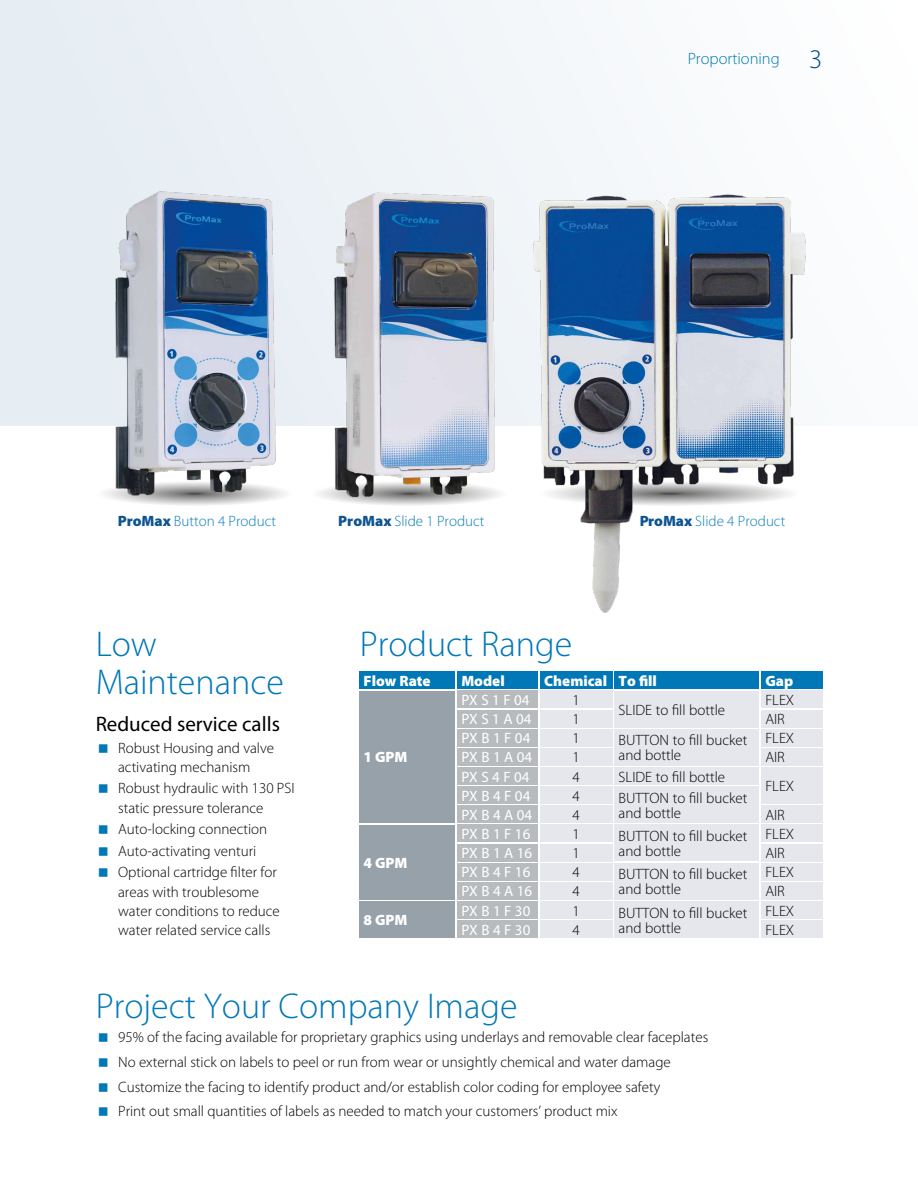
<style>
.page{position:relative;width:918px;height:1188px;background:#fff}
.page>*{position:absolute;margin:0;border:0;box-sizing:border-box;transform-origin:0 0}
.t1{font:300 36px/37.3px "Myriad Pro";color:#0078b7}
.t2{font:21px "Myriad Pro";color:#000}
.t3{font:300 16.5px "Myriad Pro";color:#0079b2}
.t4{font:300 15px/19.2px "Myriad Pro";color:#000}
.t5{font:15px/19.2px "Myriad Pro";color:#fff}
.t6{font:300 15px "Myriad Pro";color:#0078b7}
.t7{font:900 15px "Myriad Pro";color:#fff}
.s1{font-size:27px;color:#004988}
.s2{font-weight:900;color:#004b8b}
</style>
<div class="page">
<div style="left:0;top:0;width:918px;height:425px;background:#f0f5f8"></div>
<div style="left:457px;top:672px;width:81px;height:17px;background:#0078b7"></div>
<div style="left:457px;top:691px;width:81px;height:17px;background:#b8bbbe"></div>
<div style="left:457px;top:710px;width:81px;height:17px;background:#b8bbbe"></div>
<div style="left:457px;top:729px;width:81px;height:17px;background:#b8bbbe"></div>
<div style="left:457px;top:748px;width:81px;height:17px;background:#b8bbbe"></div>
<div style="left:457px;top:767px;width:81px;height:17px;background:#b8bbbe"></div>
<div style="left:457px;top:787px;width:81px;height:17px;background:#b8bbbe"></div>
<div style="left:457px;top:806px;width:81px;height:17px;background:#b8bbbe"></div>
<div style="left:457px;top:825px;width:81px;height:17px;background:#b8bbbe"></div>
<div style="left:457px;top:844px;width:81px;height:17px;background:#b8bbbe"></div>
<div style="left:457px;top:863px;width:81px;height:17px;background:#b8bbbe"></div>
<div style="left:457px;top:882px;width:81px;height:17px;background:#b8bbbe"></div>
<div style="left:359px;top:672px;width:96px;height:17px;background:#0078b7"></div>
<div style="left:359px;top:691px;width:96px;height:132px;background:#96a1aa"></div>
<div style="left:359px;top:825px;width:96px;height:74px;background:#96a1aa"></div>
<div style="left:359px;top:901px;width:96px;height:37px;background:#96a1aa"></div>
<div style="left:457px;top:901px;width:81px;height:17px;background:#b8bbbe"></div>
<div style="left:457px;top:921px;width:81px;height:17px;background:#b8bbbe"></div>
<div style="left:614px;top:672px;width:145px;height:17px;background:#0078b7"></div>
<div style="left:614px;top:691px;width:145px;height:36px;background:#e5e7ec"></div>
<div style="left:614px;top:729px;width:145px;height:36px;background:#e5e7ec"></div>
<div style="left:614px;top:825px;width:145px;height:36px;background:#e5e7ec"></div>
<div style="left:614px;top:767px;width:145px;height:17px;background:#e5e7ec"></div>
<div style="left:614px;top:787px;width:145px;height:36px;background:#e5e7ec"></div>
<div style="left:614px;top:863px;width:145px;height:36px;background:#e5e7ec"></div>
<div style="left:614px;top:901px;width:145px;height:37px;background:#e5e7ec"></div>
<div style="left:761px;top:672px;width:61px;height:17px;background:#0078b7"></div>
<div style="left:761px;top:691px;width:61px;height:17px;background:#e5e7ec"></div>
<div style="left:761px;top:710px;width:61px;height:17px;background:#e5e7ec"></div>
<div style="left:761px;top:729px;width:61px;height:17px;background:#e5e7ec"></div>
<div style="left:761px;top:748px;width:61px;height:17px;background:#e5e7ec"></div>
<div style="left:761px;top:767px;width:61px;height:37px;background:#e5e7ec"></div>
<div style="left:761px;top:806px;width:61px;height:17px;background:#e5e7ec"></div>
<div style="left:761px;top:825px;width:61px;height:17px;background:#e5e7ec"></div>
<div style="left:761px;top:844px;width:61px;height:17px;background:#e5e7ec"></div>
<div style="left:761px;top:863px;width:61px;height:17px;background:#e5e7ec"></div>
<div style="left:761px;top:882px;width:61px;height:17px;background:#e5e7ec"></div>
<div style="left:761px;top:901px;width:61px;height:17px;background:#e5e7ec"></div>
<div style="left:761px;top:921px;width:61px;height:17px;background:#e5e7ec"></div>
<div style="left:540px;top:672px;width:72px;height:17px;background:#0078b7"></div>
<div style="left:540px;top:691px;width:72px;height:17px;background:#e5e7ec"></div>
<div style="left:540px;top:710px;width:72px;height:17px;background:#e5e7ec"></div>
<div style="left:540px;top:729px;width:72px;height:17px;background:#e5e7ec"></div>
<div style="left:540px;top:748px;width:72px;height:17px;background:#e5e7ec"></div>
<div style="left:540px;top:767px;width:72px;height:17px;background:#e5e7ec"></div>
<div style="left:540px;top:787px;width:72px;height:17px;background:#e5e7ec"></div>
<div style="left:540px;top:806px;width:72px;height:17px;background:#e5e7ec"></div>
<div style="left:540px;top:825px;width:72px;height:17px;background:#e5e7ec"></div>
<div style="left:540px;top:844px;width:72px;height:17px;background:#e5e7ec"></div>
<div style="left:540px;top:863px;width:72px;height:17px;background:#e5e7ec"></div>
<div style="left:540px;top:882px;width:72px;height:17px;background:#e5e7ec"></div>
<div style="left:540px;top:901px;width:72px;height:17px;background:#e5e7ec"></div>
<div style="left:540px;top:921px;width:72px;height:17px;background:#e5e7ec"></div>
<img style="left:523px;top:194px;width:283px;height:419px">
<svg style="left:319px;top:489px;width:8px;height:9px"></svg>
<svg style="left:104px;top:491px;width:182px;height:5px"></svg>
<img style="left:107px;top:191px;width:176px;height:314px">
<img style="left:327px;top:192px;width:177px;height:313px">
<p class="t3" style="left:688px;top:48px;width:136px">Proportioning <span class="s1">3</span></p>
<p class="t6" style="left:118px;top:512px;width:160px"><span class="s2">ProMax</span> Button 4 Product</p>
<p class="t6" style="left:338px;top:512px;width:148px"><span class="s2">ProMax</span> Slide 1 Product</p>
<p class="t6" style="left:639px;top:512px;width:148px"><span class="s2">ProMax</span> Slide 4 Product</p>
<h1 class="t1" style="left:96px;top:625px;width:190px">Low<br>Maintenance</h1>
<h2 class="t2" style="left:96px;top:711px;width:186px">Reduced service calls</h2>
<p class="t4" style="left:118px;top:738px;width:158px">Robust Housing and valve activating mechanism</p>
<p class="t4" style="left:118px;top:779px;width:178px">Robust hydraulic with 130 PSI static pressure tolerance</p>
<p class="t4" style="left:118px;top:818px;width:160px;line-height:21.5px">Auto-locking connection<br>Auto-activating venturi<br>Optional cartridge filter for</p>
<p class="t4" style="left:118px;top:882px;width:163px">areas with troublesome water conditions to reduce water related service calls</p>
<h1 class="t1" style="left:360px;top:625px;width:214px">Product Range</h1>
<p class="t7" style="left:461px;top:671px;width:45px">Model</p>
<p class="t5" style="left:461px;top:690px;width:72px">PX S 1 F 04<br>PX S 1 A 04<br>PX B 1 F 04<br>PX B 1 A 04<br>PX S 4 F 04<br>PX B 4 F 04<br>PX B 4 A 04<br>PX B 1 F 16<br>PX B 1 A 16<br>PX B 4 F 16<br>PX B 4 A 16</p>
<p class="t7" style="left:544px;top:671px;width:64px">Chemical</p>
<p class="t4" style="left:572px;top:690px;width:9px;text-align:justify">1<br>1<br>1<br>1<br>4<br>4<br>4<br>1<br>1<br>4<br>4<br>1<br>4</p>
<p class="t7" style="left:364px;top:671px;width:69px">Flow Rate</p>
<p class="t7" style="left:364px;top:747px;width:46px">1 GPM</p>
<p class="t7" style="left:364px;top:853px;width:46px">4 GPM</p>
<p class="t7" style="left:364px;top:910px;width:46px">8 GPM</p>
<p class="t5" style="left:461px;top:901px;width:71px">PX B 1 F 30<br>PX B 4 F 30</p>
<p class="t7" style="left:619px;top:671px;width:40px">To fill</p>
<p class="t4" style="left:619px;top:694px;width:130px;line-height:30.8px">SLIDE to fill bottle<br>BUTTON to fill bucket</p>
<p class="t4" style="left:619px;top:746px;width:64px">and bottle</p>
<p class="t4" style="left:619px;top:766px;width:130px;line-height:21.1px">SLIDE to fill bottle<br>BUTTON to fill bucket</p>
<p class="t4" style="left:619px;top:803px;width:64px">and bottle</p>
<p class="t4" style="left:619px;top:828px;width:130px;line-height:15px">BUTTON to fill bucket and bottle</p>
<p class="t4" style="left:619px;top:867px;width:130px;line-height:15px">BUTTON to fill bucket and bottle</p>
<p class="t4" style="left:619px;top:905px;width:130px;line-height:15px">BUTTON to fill bucket and bottle</p>
<p class="t7" style="left:765px;top:671px;width:29px">Gap</p>
<p class="t4" style="left:765px;top:690px;width:30px">FLEX<br>AIR<br>FLEX<br>AIR</p>
<p class="t4" style="left:765px;top:772px;width:30px;line-height:28.7px">FLEX<br>AIR</p>
<p class="t4" style="left:765px;top:824px;width:30px">FLEX<br>AIR<br>FLEX<br>AIR<br>FLEX<br>FLEX</p>
<h1 class="t1" style="left:96px;top:987px;width:423px">Project Your Company Image</h1>
<p class="t4" style="left:118px;top:1025px;width:592px;line-height:24.6px">95% of the facing available for proprietary graphics using underlays and removable clear faceplates No external stick on labels to peel or run from wear or unsightly chemical and water damage Customize the facing to identify product and/or establish color coding for employee safety<br>Print out small quantities of labels as needed to match your customers’ product mix</p>
</div>
